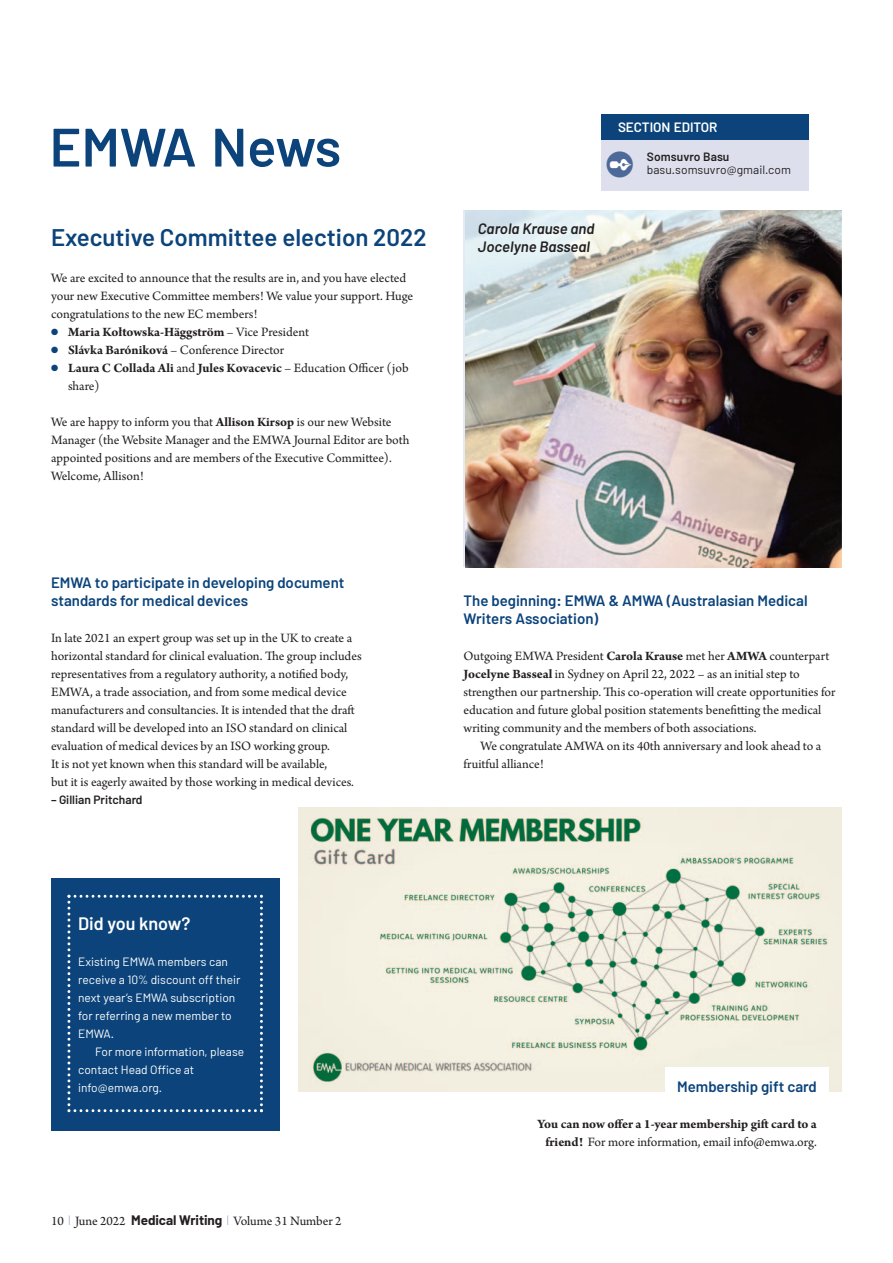
<style>
.page{position:relative;width:893px;height:1263px;background:#fff}
.page>*{position:absolute;margin:0;border:0;box-sizing:border-box;transform-origin:0 0}
.t1{font:600 54px "Barlow";letter-spacing:-.01em;color:#0b437a}
.t2{font:36.3px "Zapf Dingbats";color:#4d699a}
.t3{font:600 24px "Barlow";color:#0b437a}
.t4{font:600 18px "Barlow";color:#fff}
.t5{font:600 15px/18px "Barlow";color:#0b437a}
.t6{font:italic 600 15px/18px "Barlow";color:#231f20}
.t7{font:13.5px/18px "Arno Pro";color:#231f20}
.t8{font:700 13.5px/18px "Arno Pro";color:#231f20;text-align:center}
.t9{font:600 13.5px "Barlow";letter-spacing:-.005em;color:#fff}
.t10{font:12px/18px "Barlow";color:#fff}
.t11{font:12px/13.5px "Barlow";letter-spacing:.005em;color:#231f20}
.t12{font:600 12px "Barlow";color:#231f20}
.s1{color:#0b437a}
.s2{font-weight:400}
.s3{font-weight:700}
.s4{font-weight:600}
.s5{font-family:"Proforma";font-weight:200;color:#7589b1}
.s6{font-family:"Barlow";font-weight:700}
</style>
<div class="page">
<div style="left:601px;top:130px;width:207px;height:61px;background:#dde0ec"></div>
<div style="left:601px;top:114px;width:207px;height:26px;background:#0b437a"></div>
<div style="left:51px;top:878px;width:229px;height:253px;background:#0b437a"></div>
<svg style="left:67px;top:895px;width:196px;height:217px"></svg>
<img style="left:298px;top:807px;width:544px;height:284px">
<div style="left:666px;top:1067px;width:163px;height:124px;background:#fff"></div>
<img style="left:465px;top:210px;width:377px;height:357px">
<p class="t1" style="left:50px;top:113px;width:293px">EMWA News</p>
<p class="t3" style="left:51px;top:222px;width:377px">Executive Committee election 2022</p>
<p class="t7" style="left:51px;top:270px;width:364px">We are excited to announce that the results are in, and you have elected your new Executive Committee members! We value your support. Huge congratulations to the new EC members!</p>
<p class="t8" style="left:51px;top:324px;width:259px"><span class="s1">●</span> Maria Kołtowska-Häggström <span class="s2">– Vice President</span></p>
<p class="t7" style="left:51px;top:342px;width:235px"><span class="s1">●</span> <span class="s3">Slávka Baróniková</span> – Conference Director</p>
<p class="t8" style="left:68px;top:360px;width:342px;text-align:left;text-indent:-17px"><span class="s1">●</span> Laura C Collada Ali <span class="s2">and</span> Jules Kovacevic <span class="s2">– Education Officer (job share)</span></p>
<p class="t7" style="left:51px;top:414px;width:360px">We are happy to inform you that <span class="s3">Allison Kirsop</span> is our new Website Manager (the Website Manager and the EMWA Journal Editor are both appointed positions and are members of the Executive Committee).<br>Welcome, Allison!</p>
<p class="t9" style="left:618px;top:119px;width:101px">SECTION EDITOR</p>
<p class="t2" style="left:605px;top:147px;width:30px">●</p>
<p class="t11" style="left:647px;top:149px;width:146px"><span class="s4">Somsuvro Basu </span>basu.somsuvro@gmail.com</p>
<p class="t6" style="left:478px;top:219px;width:118px">Carola Krause and<br>Jocelyne Basseal</p>
<p class="t5" style="left:51px;top:573px;width:295px">EMWA to participate in developing document standards for medical devices</p>
<p class="t7" style="left:51px;top:630px;width:312px">In late 2021 an expert group was set up in the UK to create a horizontal standard for clinical evaluation. The group includes representatives from a regulatory authority, a notified body, EMWA, a trade association, and from some medical device manufacturers and consultancies. It is intended that the draft standard will be developed into an ISO standard on clinical evaluation of medical devices by an ISO working group.<br>It is not yet known when this standard will be available,<br>but it is eagerly awaited by those working in medical devices.</p>
<p class="t12" style="left:51px;top:792px;width:93px">– Gillian Pritchard</p>
<p class="t5" style="left:463px;top:591px;width:346px">The beginning: EMWA &amp; AMWA (Australasian Medical<br>Writers Association)</p>
<p class="t7" style="left:463px;top:648px;width:374px">Outgoing EMWA President <span class="s3">Carola Krause</span> met her <span class="s3">AMWA</span> counterpart <span class="s3">Jocelyne Basseal</span> in Sydney on April 22, 2022 – as an initial step to strengthen our partnership. This co-operation will create opportunities for education and future global position statements benefitting the medical writing community and the members of both associations.</p>
<p class="t7" style="left:463px;top:738px;width:359px;text-indent:17px">We congratulate AMWA on its 40th anniversary and look ahead to a fruitful alliance!</p>
<p class="t4" style="left:78px;top:912px;width:114px">Did you know?</p>
<p class="t10" style="left:78px;top:952px;width:164px">Existing EMWA members can receive a 10% discount off their next year’s EMWA subscription for referring a new member to<br>EMWA.</p>
<p class="t10" style="left:78px;top:1042px;width:168px;text-indent:17px">For more information, please contact Head Office at info@emwa.org.</p>
<p class="t7" style="left:51px;top:1213px;width:292px">10 <span class="s5">|</span> June 2022 <span class="s6">Medical Writing</span> <span class="s5">|</span> Volume 31 Number 2</p>
<p class="t5" style="left:677px;top:1077px;width:141px">Membership gift card</p>
<p class="t8" style="left:538px;top:1116px;width:281px">You can now offer a 1-year membership gift card to a friend! <span class="s2">For more information, email info@emwa.org.</span></p>
</div>
